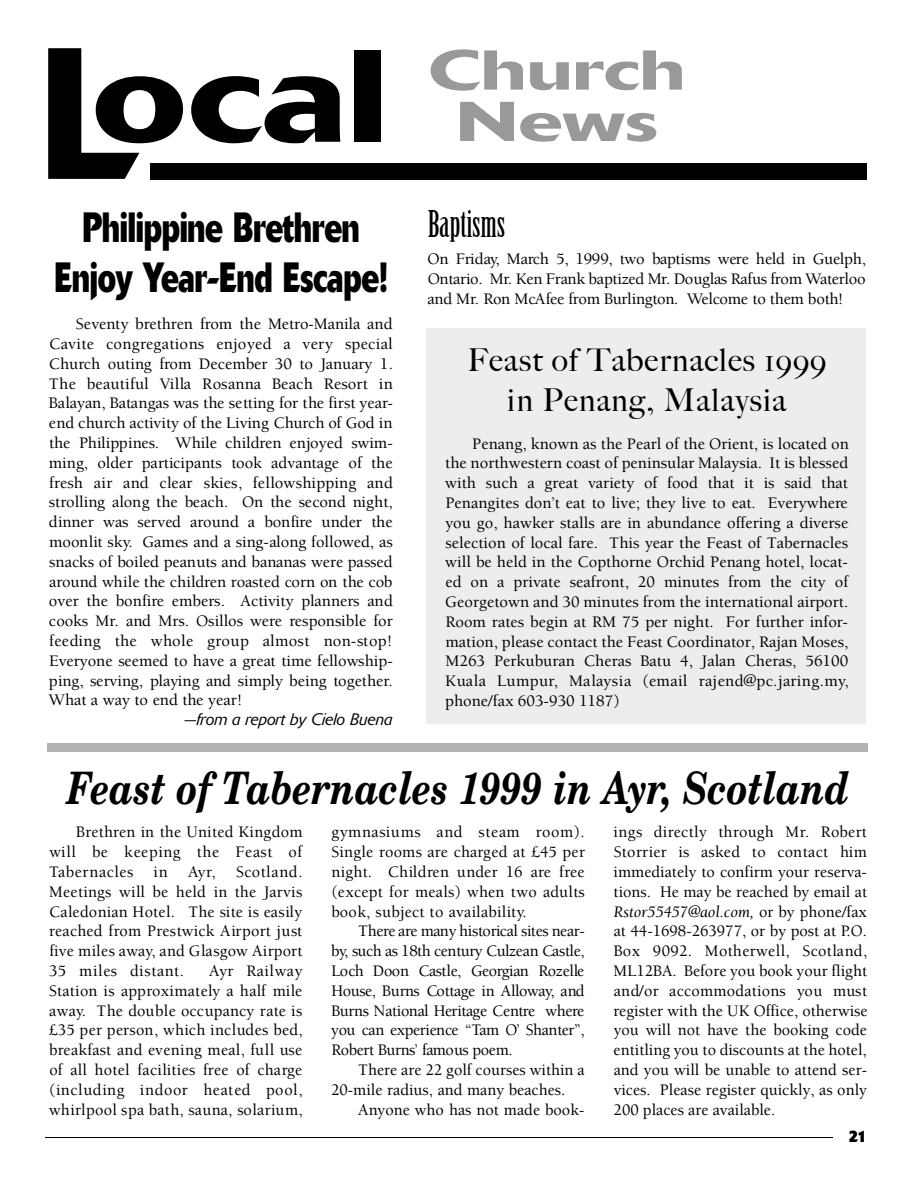
<style>
.page{position:relative;width:918px;height:1188px;background:#fff}
.page>*{position:absolute;margin:0;border:0;box-sizing:border-box;transform-origin:0 0}
.t1{font:500 129.45px "Delta";color:#000;scale:1.26 1}
.t2{font:500 55.5px/51.4px "Delta";color:#999;text-align:center;scale:1.42 1}
.t3{font:italic 700 44.7px "New Century Schlbk";color:#000;scale:.8 1}
.t4{font:700 41.85px/50.2px "Delta";letter-spacing:-.01em;color:#000;text-align:center;scale:.72 1}
.t5{font:36px "Birch";color:#000}
.t6{font:31.5px/40.8px "Big Caslon Rom";letter-spacing:.035em;color:#000;text-align:center}
.t7{font:500 16.5px/19.8px "Berkeley";color:#000;text-align:justify}
.t8{font:italic 300 16.5px "Delta";color:#000}
.t9{font:700 16.5px "Delta";color:#000}
.s1{font-size:185.1px}
.s2{font-weight:400;font-style:italic}
</style>
<div class="page">
<hr style="left:46px;top:1137px;width:787px;height:1px;background:#000">
<div style="left:150px;top:163px;width:717px;height:17px;background:#000"></div>
<div style="left:48px;top:743px;width:820px;height:9px;background:#b3b3b3"></div>
<div style="left:426px;top:328px;width:440px;height:396px;background:#ededed"></div>
<h1 class="t1" style="left:39px;top:50px;width:279px"><span class="s1">L</span>ocal</h1>
<h2 class="t2" style="left:428px;top:50px;width:183px">Church<br>News</h2>
<h3 class="t4" style="left:54px;top:206px;width:465px">Philippine Brethren<br>E n j oy Year-End Escape!</h3>
<p class="t7" style="left:49px;top:316px;width:346px;text-indent:27px">Seventy bre t h ren from the Metro-Manila and Cavite congregations enjoyed a very special C h u rch outing from December 30 to January 1.<br>The beautiful Villa Rosanna Beach Resort in Balayan, Batangas was the setting for the first year&shy;end church activity of the Living Church of God in the Philippines. While children enjoyed swim&shy;ming, older participants took advantage of the f resh air and clear skies, fellowshipping and s t rolling along the beach. On the second night, dinner was served around a bonfire under the moonlit sky. Games and a sing-along followed, as snacks of boiled peanuts and bananas were passed a round while the children roasted corn on the cob over the bonfire embers. Activity planners and cooks Mr. and Mrs. Osillos were responsible for feeding the whole group almost non-stop!<br>E v e ryone seemed to have a great time fellowship&shy;ping, serving, playing and simply being together.<br>What a way to end the year!</p>
<p class="t8" style="left:184px;top:714px;width:210px">—from a report by Cielo Buena</p>
<h3 class="t5" style="left:428px;top:210px;width:79px">Baptisms</h3>
<p class="t7" style="left:428px;top:251px;width:440px">On Friday, March 5, 1999, two baptisms were held in Guelph, Ontario. Mr. Ken Frank baptized Mr. Douglas Rafus from Wa t e r l o o and Mr. Ron McAfee from Burlington. Welcome to them both!</p>
<h3 class="t6" style="left:467px;top:342px;width:361px">Feast of Tabernacles 1999 in Penang, Malaysia</h3>
<p class="t7" style="left:445px;top:435px;width:405px;text-indent:27px">Penang, known as the Pearl of the Orient, is located on the northwestern coast of peninsular Malaysia. It is blessed with such a great variety of food that it is said that Penangites don’t eat to live; they live to eat. Everywhere you go, hawker stalls are in abundance offering a diverse selection of local fare. This year the Feast of Tabernacles will be held in the Copthorne Orchid Penang hotel, locat&shy;ed on a private seafront, 20 minutes from the city of Georgetown and 30 minutes from the international airport.<br>Room rates begin at RM 75 per night. For further infor&shy;mation, please contact the Feast Coordinator, Rajan Moses, M263 Perkuburan Cheras Batu 4, Jalan Cheras, 56100<br>Kuala Lumpur, Malaysia (email rajend@pc.jaring.my, phone/fax 603-930 1187)</p>
<h3 class="t3" style="left:67px;top:771px;width:979px">Feast of Tabernacles 1999 in Ayr, Scotland</h3>
<p class="t7" style="left:49px;top:824px;width:255px;text-indent:27px">B re t h ren in the United Kingdom will be keeping the Feast of Ta b e rnacles in Ay r, Scotland.<br>Meetings will be held in the Jarv i s Caledonian Hotel. The site is easily reached from Prestwick Airport just five miles away, and Glasgow Airport 35 miles distant.</p>
<p class="t7" style="left:49px;top:963px;width:255px;text-indent:160px">Ayr Railway Station is approximately a half mile a w a y. The double occupancy rate is £35 per person, which includes bed, b reakfast and evening meal, full use of all hotel facilities free of charg e (including indoor heated pool, whirlpool spa bath, sauna, solarium,</p>
<p class="t7" style="left:331px;top:824px;width:255px">gymnasiums and steam ro o m ) .<br>Single rooms are charged at £45 per night. Children under 16 are fre e (except for meals) when two adults book, subject to availability.</p>
<p class="t7" style="left:331px;top:923px;width:255px;text-indent:27px">T h e re are many historical sites near&shy;b y, such as 18th century Culzean Castle, Loch Doon Castle, Georgian Rozelle House, Burns Cottage in Alloway, and B u rns National Heritage Centre w h e re you can experience “Tam O’ Shanter”, R o b e rt Burns’ famous poem.</p>
<p class="t7" style="left:331px;top:1062px;width:255px;text-indent:27px">There are 22 golf courses within a<br>20-mile radius, and many beaches.</p>
<p class="t7" style="left:358px;top:1101px;width:228px">Anyone who has not made book-</p>
<p class="t7" style="left:614px;top:824px;width:256px">ings directly through Mr. Robert S t o rrier is asked to contact him immediately to confirm your reserva&shy;tions. He may be reached by email at <span class="s2">Rstor55457@aol.com,</span> or by phone/fax at 44-1698-263977, or by post at P.O.<br>Box 9092. Motherwell, Scotland, ML12BA. Before you book your flight and/or accommodations you must register with the UK Office, otherwise you will not have the booking code entitling you to discounts at the hotel, and you will be unable to attend ser&shy;vices. Please register quickly, as only 200 places are available.</p>
<p class="t9" style="left:848px;top:1130px;width:20px">21</p>
</div>
